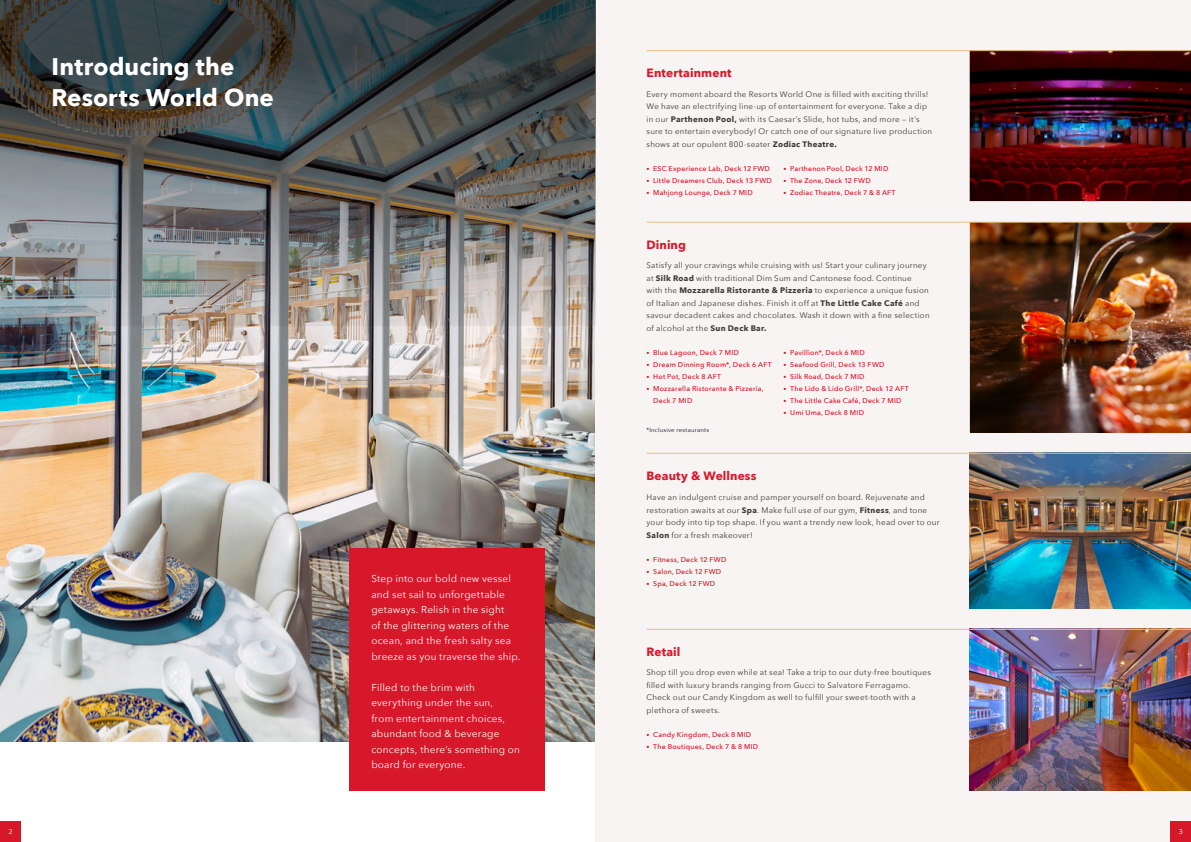
<style>
.page{position:relative;width:1191px;height:842px;background:#fff}
.page>*{position:absolute;margin:0;border:0;box-sizing:border-box;transform-origin:0 0}
.t1{font:700 24px/31.5px "Avenir Next";letter-spacing:.005em;color:#fff}
.t2{font:700 12px "Avenir Next";letter-spacing:.005em;color:#d7182a}
.t3{font:10px/15.5px "Avenir Next";letter-spacing:.02em;color:#fff}
.t4{font:8px/12.5px "Avenir Next";letter-spacing:.03em;color:#3c3c3b}
.t5{font:7.5px "Merel";color:#fff}
.t6{font:500 7px/12px "Avenir Next";letter-spacing:.03em;color:#d51021}
.t7{font:6px "Avenir Next";letter-spacing:.035em;color:#0a121f}
.s1{font-weight:700}
.s2{font-size:6px}
</style>
<div class="page">
<img style="left:0;top:326px;width:595px;height:415px">
<div style="left:595px;top:0;width:596px;height:842px;background:#f7f4f3"></div>
<img style="left:969px;top:51px;width:222px;height:150px">
<img style="left:969px;top:454px;width:222px;height:154px">
<img style="left:969px;top:630px;width:222px;height:161px">
<img style="left:970px;top:223px;width:221px;height:209px">
<hr style="left:646px;top:453px;width:545px;height:1px;background:#e5bf83">
<hr style="left:646px;top:222px;width:545px;height:1px;background:#e5bf83">
<hr style="left:646px;top:50px;width:545px;height:1px;background:#e5bf83">
<hr style="left:646px;top:629px;width:545px;height:1px;background:#e5bf83">
<div style="left:349px;top:549px;width:195px;height:242px;background:#d7182a"></div>
<img style="left:0;top:0;width:595px;height:326px">
<div style="left:0;top:821px;width:21px;height:21px;background:#d7182a"></div>
<div style="left:1170px;top:821px;width:21px;height:21px;background:#d7182a"></div>
<h1 class="t1" style="left:52px;top:50px;width:224px">Introducing the<br>Resorts World One</h1>
<p class="t3" style="left:371px;top:570px;width:151px">Step into our bold new vessel and set sail to unforgettable getaways. Relish in the sight<br>of the glittering waters of the ocean, and the fresh salty sea breeze as you traverse the ship.</p>
<p class="t3" style="left:371px;top:679px;width:150px">Filled to the brim with everything under the sun,<br>from entertainment choices, abundant food &amp; beverage concepts, there’s something on board for everyone.</p>
<h2 class="t2" style="left:646px;top:63px;width:87px">Entertainment</h2>
<p class="t4" style="left:646px;top:87px;width:287px">Every moment aboard the Resorts World One is filled with exciting thrills!<br>We have an electrifying line-up of entertainment for everyone. Take a dip in our <span class="s1">Parthenon Pool,</span> with its Caesar’s Slide, hot tubs, and more — it’s sure to entertain everybody! Or catch one of our signature live production shows at our opulent 800-seater <span class="s1">Zodiac Theatre.</span></p>
<p class="t6" style="left:646px;top:162px;width:125px"><span class="s2">•</span> ESC Experience Lab, Deck 12 FWD</p>
<p class="t6" style="left:646px;top:174px;width:127px"><span class="s2">•</span> Little Dreamers Club, Deck 13 FWD</p>
<p class="t6" style="left:646px;top:186px;width:108px"><span class="s2">•</span> Mahjong Lounge, Deck 7 MID</p>
<p class="t6" style="left:783px;top:162px;width:106px"><span class="s2">•</span> Parthenon Pool, Deck 12 MID</p>
<p class="t6" style="left:783px;top:174px;width:89px"><span class="s2">•</span> The Zone, Deck 12 FWD</p>
<p class="t6" style="left:783px;top:186px;width:114px"><span class="s2">•</span> Zodiac Theatre, Deck 7 &amp; 8 AFT</p>
<h2 class="t2" style="left:646px;top:234px;width:41px">Dining</h2>
<p class="t4" style="left:646px;top:259px;width:285px">Satisfy all your cravings while cruising with us! Start your culinary journey at <span class="s1">Silk Road</span> with traditional Dim Sum and Cantonese food. Continue with the <span class="s1">Mozzarella Ristorante &amp; Pizzeria</span> to experience a unique fusion of Italian and Japanese dishes. Finish it off at <span class="s1">The Little Cake Café</span> and savour decadent cakes and chocolates. Wash it down with a fine selection of alcohol at the <span class="s1">Sun Deck Bar.</span></p>
<p class="t6" style="left:646px;top:346px;width:94px"><span class="s2">•</span> Blue Lagoon, Deck 7 MID</p>
<p class="t6" style="left:646px;top:358px;width:127px"><span class="s2">•</span> Dream Dinning Room*, Deck 6 AFT</p>
<p class="t6" style="left:646px;top:370px;width:76px"><span class="s2">•</span> Hot Pot, Deck 8 AFT</p>
<p class="t6" style="left:653px;top:382px;width:112px;text-indent:-7px"><span class="s2">•</span> Mozzarella Ristorante &amp; Pizzeria,<br>Deck 7 MID</p>
<p class="t7" style="left:646px;top:425px;width:64px">*Inclusive restaurants</p>
<p class="t6" style="left:783px;top:346px;width:83px"><span class="s2">•</span> Pavillion*, Deck 6 MID</p>
<p class="t6" style="left:783px;top:358px;width:102px"><span class="s2">•</span> Seafood Grill, Deck 13 FWD</p>
<p class="t6" style="left:783px;top:370px;width:82px"><span class="s2">•</span> Silk Road, Deck 7 MID</p>
<p class="t6" style="left:783px;top:382px;width:127px"><span class="s2">•</span> The Lido &amp; Lido Grill*, Deck 12 AFT</p>
<p class="t6" style="left:783px;top:394px;width:120px"><span class="s2">•</span> The Little Cake Café, Deck 7 MID</p>
<p class="t6" style="left:783px;top:406px;width:82px"><span class="s2">•</span> Umi Uma, Deck 8 MID</p>
<h2 class="t2" style="left:646px;top:465px;width:111px">Beauty &amp; Wellness</h2>
<p class="t4" style="left:646px;top:491px;width:295px">Have an indulgent cruise and pamper yourself on board. Rejuvenate and restoration awaits at our <span class="s1">Spa</span>. Make full use of our gym, <span class="s1">Fitness</span>, and tone your body into tip top shape. If you want a trendy new look, head over to our <span class="s1">Salon</span> for a fresh makeover!</p>
<p class="t6" style="left:646px;top:553px;width:81px"><span class="s2">•</span> Fitness, Deck 12 FWD</p>
<p class="t6" style="left:646px;top:565px;width:76px"><span class="s2">•</span> Salon, Deck 12 FWD</p>
<p class="t6" style="left:646px;top:577px;width:70px"><span class="s2">•</span> Spa, Deck 12 FWD</p>
<h2 class="t2" style="left:646px;top:641px;width:35px">Retail</h2>
<p class="t4" style="left:646px;top:666px;width:286px">Shop till you drop even while at sea! Take a trip to our duty-free boutiques filled with luxury brands ranging from Gucci to Salvatore Ferragamo.<br>Check out our Candy Kingdom as well to fulfill your sweet-tooth with a plethora of sweets.</p>
<p class="t6" style="left:646px;top:728px;width:106px"><span class="s2">•</span> Candy Kingdom, Deck 8 MID</p>
<p class="t6" style="left:646px;top:740px;width:113px"><span class="s2">•</span> The Boutiques, Deck 7 &amp; 8 MID</p>
<p class="t5" style="left:8px;top:826px;width:5px">2</p>
<p class="t5" style="left:1178px;top:826px;width:6px">3</p>
</div>
